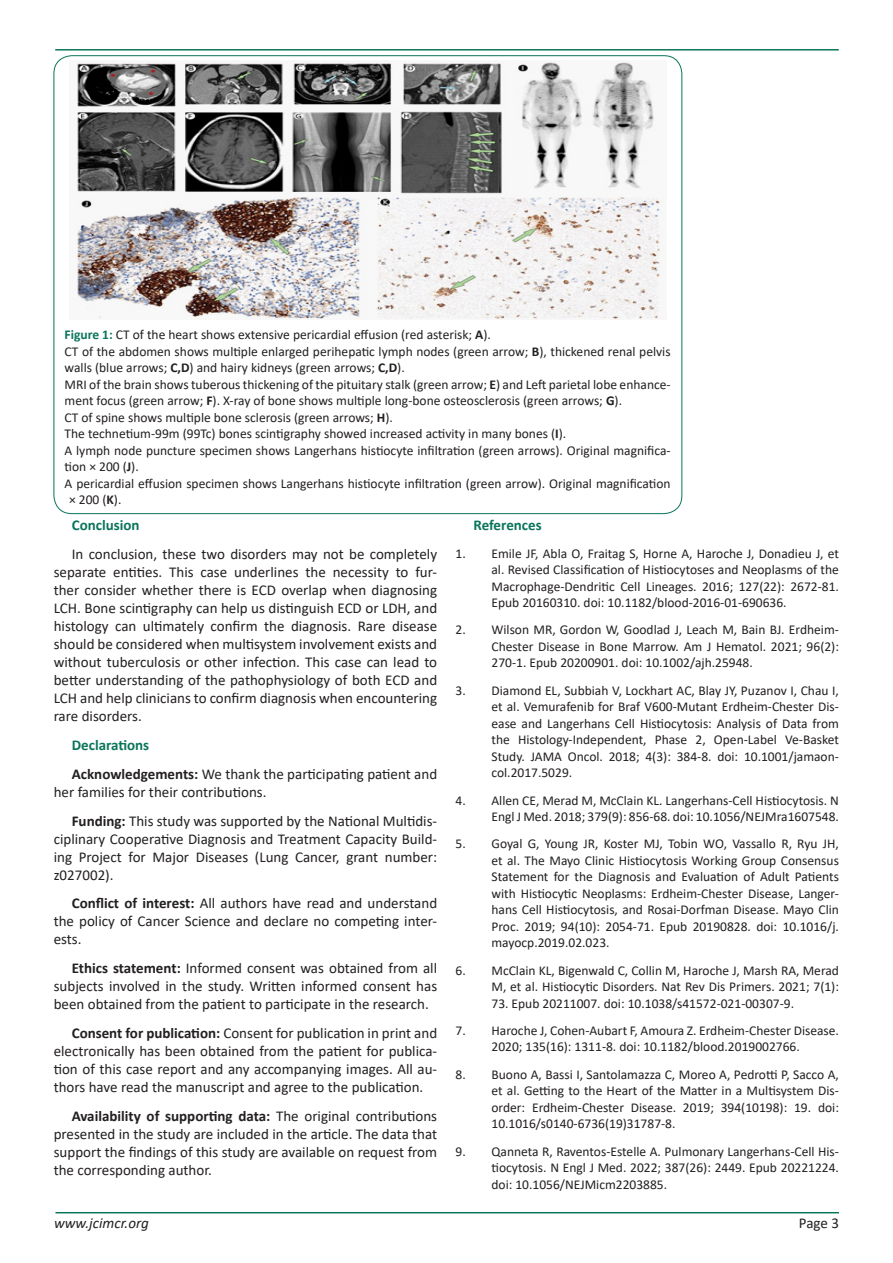
<style>
.page{position:relative;width:893px;height:1263px;background:#fff}
.page>*{position:absolute;margin:0;border:0;box-sizing:border-box;transform-origin:0 0}
.t1{font:15px/18px "Calibri";color:#231f20;text-align:justify}
.t2{font:700 15px "Calibri";color:#0a755b}
.t3{font:italic 15px "Calibri";color:#231f20}
.t4{font:13.5px/16.5px "Calibri";color:#231f20;text-align:justify}
.s1{font-weight:700;color:#0a755b}
.s2{font-weight:700}
</style>
<div class="page">
<hr style="left:55px;top:1212px;width:784px;height:1px;background:#0a755b">
<hr style="left:55px;top:49px;width:784px;height:2px;background:#0a755b">
<img style="left:77px;top:62px;width:588px;height:258px">
<p class="t4" style="left:65px;top:326px;width:428px"><span class="s1">Figure 1:</span> CT of the heart shows extensive pericardial effusion (red asterisk; <span class="s2">A</span>).</p>
<p class="t4" style="left:65px;top:342px;width:607px">CT of the abdomen shows multiple enlarged perihepatic lymph nodes (green arrow; <span class="s2">B</span>), thickened renal pelvis walls (blue arrows; <span class="s2">C,D</span>) and hairy kidneys (green arrows; <span class="s2">C,D</span>).</p>
<p class="t4" style="left:65px;top:375px;width:607px">MRI of the brain shows tuberous thickening of the pituitary stalk (green arrow; <span class="s2">E</span>) and Left parietal lobe enhance&shy;ment focus (green arrow; <span class="s2">F</span>). X-ray of bone shows multiple long-bone osteosclerosis (green arrows; <span class="s2">G</span>).</p>
<p class="t4" style="left:65px;top:408px;width:330px">CT of spine shows multiple bone sclerosis (green arrows; <span class="s2">H</span>).</p>
<p class="t4" style="left:65px;top:425px;width:503px">The technetium-99m (99Tc) bones scintigraphy showed increased activity in many bones (<span class="s2">I</span>).</p>
<p class="t4" style="left:65px;top:441px;width:607px">A lymph node puncture specimen shows Langerhans histiocyte infiltration (green arrows). Original magnifica&shy;tion × 200 (<span class="s2">J</span>).</p>
<p class="t4" style="left:69px;top:474px;width:603px;text-indent:-4px">A pericardial effusion specimen shows Langerhans histiocyte infiltration (green arrow). Original magnification × 200 (<span class="s2">K</span>).</p>
<p class="t2" style="left:72px;top:515px;width:69px">Conclusion</p>
<p class="t1" style="left:54px;top:545px;width:385px;text-indent:18px">In conclusion, these two disorders may not be completely separate entities. This case underlines the necessity to fur&shy;ther consider whether there is ECD overlap when diagnosing LCH. Bone scintigraphy can help us distinguish ECD or LDH, and histology can ultimately confirm the diagnosis. Rare disease should be considered when multisystem involvement exists and without tuberculosis or other infection. This case can lead to better understanding of the pathophysiology of both ECD and LCH and help clinicians to confirm diagnosis when encountering rare disorders.</p>
<p class="t2" style="left:72px;top:734px;width:79px">Declarations</p>
<p class="t1" style="left:54px;top:764px;width:385px;text-indent:18px"><span class="s2">Acknowledgements:</span> We thank the participating patient and her families for their contributions.</p>
<p class="t1" style="left:54px;top:811px;width:385px;text-indent:18px"><span class="s2">Funding:</span> This study was supported by the National Multidis&shy;ciplinary Cooperative Diagnosis and Treatment Capacity Build&shy;ing Project for Major Diseases (Lung Cancer, grant number: z027002).</p>
<p class="t1" style="left:54px;top:894px;width:385px;text-indent:18px"><span class="s2">Conflict of interest:</span> All authors have read and understand the policy of Cancer Science and declare no competing inter&shy;ests.</p>
<p class="t1" style="left:54px;top:959px;width:385px;text-indent:18px"><span class="s2">Ethics statement:</span> Informed consent was obtained from all subjects involved in the study. Written informed consent has been obtained from the patient to participate in the research.</p>
<p class="t1" style="left:54px;top:1023px;width:385px;text-indent:18px"><span class="s2">Consent for publication:</span> Consent for publication in print and electronically has been obtained from the patient for publica&shy;tion of this case report and any accompanying images. All au&shy;thors have read the manuscript and agree to the publication.</p>
<p class="t1" style="left:54px;top:1106px;width:385px;text-indent:18px"><span class="s2">Availability of supporting data:</span> The original contributions presented in the study are included in the article. The data that support the findings of this study are available on request from the corresponding author.</p>
<p class="t2" style="left:473px;top:515px;width:70px">References</p>
<p class="t4" style="left:491px;top:544px;width:349px;text-indent:-36px">1. Emile JF, Abla O, Fraitag S, Horne A, Haroche J, Donadieu J, et al. Revised Classification of Histiocytoses and Neoplasms of the Macrophage-Dendritic Cell Lineages. 2016; 127(22): 2672-81.<br>Epub 20160310. doi: 10.1182/blood-2016-01-690636.</p>
<p class="t4" style="left:491px;top:621px;width:349px;text-indent:-36px">2. Wilson MR, Gordon W, Goodlad J, Leach M, Bain BJ. Erdheim-Chester Disease in Bone Marrow. Am J Hematol. 2021; 96(2):<br>270-1. Epub 20200901. doi: 10.1002/ajh.25948.</p>
<p class="t4" style="left:491px;top:682px;width:349px;text-indent:-36px">3. Diamond EL, Subbiah V, Lockhart AC, Blay JY, Puzanov I, Chau I, et al. Vemurafenib for Braf V600-Mutant Erdheim-Chester Dis&shy;ease and Langerhans Cell Histiocytosis: Analysis of Data from the Histology-Independent, Phase 2, Open-Label Ve-Basket Study. JAMA Oncol. 2018; 4(3): 384-8. doi: 10.1001/jamaon&shy;col.2017.5029.</p>
<p class="t4" style="left:455px;top:791px;width:385px;text-align:right">4. Allen CE, Merad M, McClain KL. Langerhans-Cell Histiocytosis. N<br>Engl J Med. 2018; 379(9): 856-68. doi: 10.1056/NEJMra1607548.</p>
<p class="t4" style="left:491px;top:835px;width:349px;text-indent:-36px">5. Goyal G, Young JR, Koster MJ, Tobin WO, Vassallo R, Ryu JH, et al. The Mayo Clinic Histiocytosis Working Group Consensus Statement for the Diagnosis and Evaluation of Adult Patients with Histiocytic Neoplasms: Erdheim-Chester Disease, Langer&shy;hans Cell Histiocytosis, and Rosai-Dorfman Disease. Mayo Clin Proc. 2019; 94(10): 2054-71. Epub 20190828. doi: 10.1016/j. mayocp.2019.02.023.</p>
<p class="t4" style="left:455px;top:961px;width:385px;text-align:right">6. McClain KL, Bigenwald C, Collin M, Haroche J, Marsh RA, Merad<br>M, et al. Histiocytic Disorders. Nat Rev Dis Primers. 2021; 7(1):</p>
<p class="t4" style="left:491px;top:994px;width:304px">73. Epub 20211007. doi: 10.1038/s41572-021-00307-9.</p>
<p class="t4" style="left:455px;top:1022px;width:385px;text-align:center">7. Haroche J, Cohen-Aubart F, Amoura Z. Erdheim-Chester Disease.<br>2020; 135(16): 1311-8. doi: 10.1182/blood.2019002766.</p>
<p class="t4" style="left:491px;top:1066px;width:349px;text-indent:-36px">8. Buono A, Bassi I, Santolamazza C, Moreo A, Pedrotti P, Sacco A, et al. Getting to the Heart of the Matter in a Multisystem Dis&shy;order: Erdheim-Chester Disease. 2019; 394(10198): 19. doi:<br>10.1016/s0140-6736(19)31787-8.</p>
<p class="t4" style="left:491px;top:1142px;width:349px;text-indent:-36px">9. Qanneta R, Raventos-Estelle A. Pulmonary Langerhans-Cell His&shy;tiocytosis. N Engl J Med. 2022; 387(26): 2449. Epub 20221224. doi: 10.1056/NEJMicm2203885.</p>
<p class="t3" style="left:54px;top:1212px;width:96px">www.jcimcr.org</p>
<p class="t1" style="left:799px;top:1213px;width:42px">Page 3</p>
</div>
